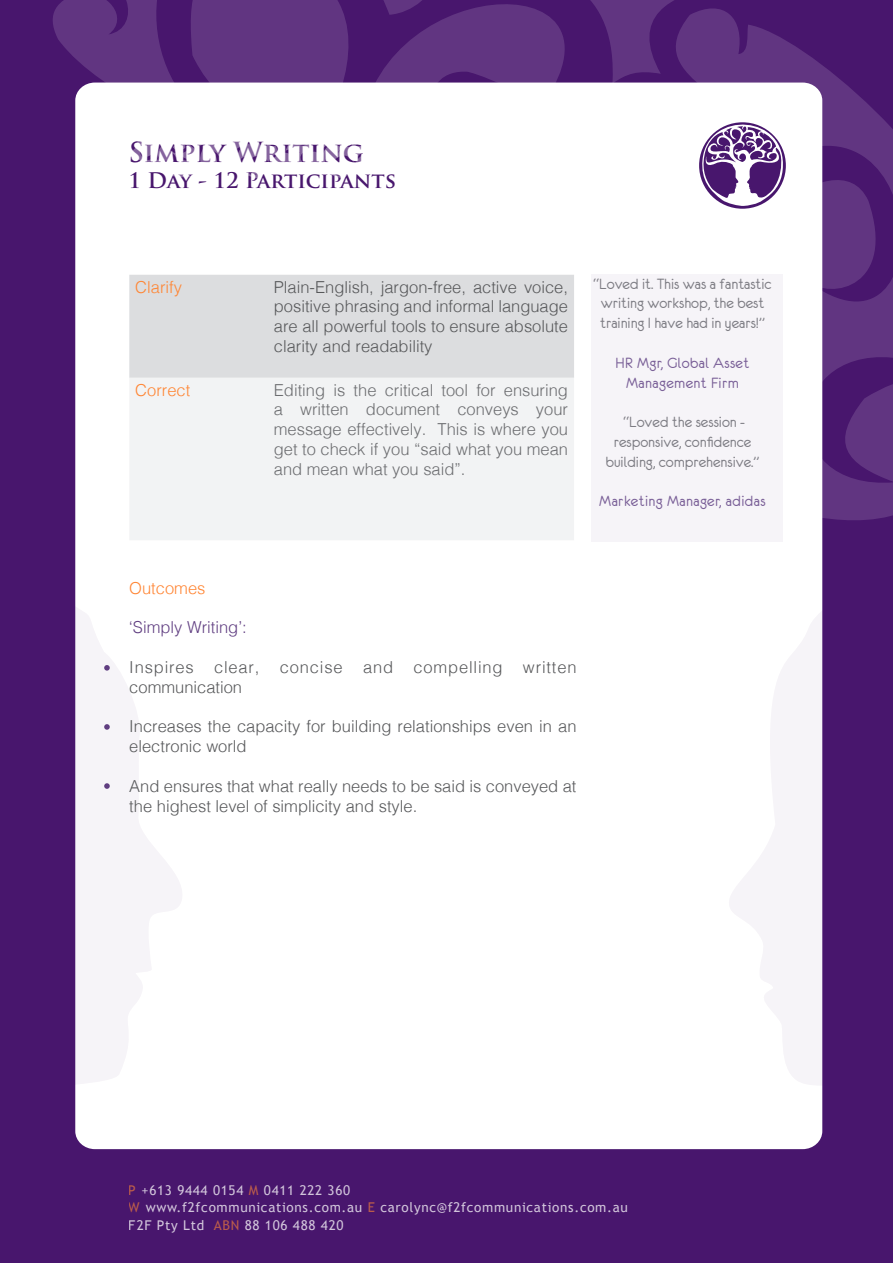
<style>
.page{position:relative;width:893px;height:1263px;background:#48166d}
.page>*{position:absolute;margin:0;border:0;box-sizing:border-box;transform-origin:0 0}
.t1{font:700 27px "Trajan Pro";color:#48166d}
.t2{font:700 21px "Trajan Pro";color:#48166d}
.t3{font:300 16.5px/19.8px "Helvetica";color:#57585a}
.t4{font:300 16.5px/19.8px "Helvetica";color:#6c6d70;text-align:justify}
.t5{font:16.5px/19.8px "Eurofurenceregular";color:#808285;text-align:center}
.t6{font:300 16.5px/19.8px "Helvetica";letter-spacing:.05em;color:#57585a}
.t7{font:16.5px/19.8px "Eurofurenceregular";letter-spacing:.025em;color:#7b6299;text-align:center}
.t8{font:300 16.5px "Helvetica";color:#ff8533}
.t9{font:300 16.5px "Helvetica";color:#603e81}
.t10{font:13.5px/16.2px "Trebuchet MS";letter-spacing:.05em;color:#fff}
.s1{color:#e0733f}
</style>
<div class="page">
<svg style="left:53px;top:0;width:144px;height:98px;fill:#613581"></svg>
<svg style="left:797px;top:47px;width:96px;height:486px;fill:#613581"></svg>
<svg style="left:197px;top:0;width:600px;height:83px;fill:#613581"></svg>
<div style="left:75px;top:83px;width:747px;height:1066px;background:#fff;border-radius:19px"></div>
<svg style="left:729px;top:559px;width:94px;height:582px"></svg>
<svg style="left:75px;top:561px;width:107px;height:580px"></svg>
<svg style="left:699px;top:122px;width:87px;height:87px"></svg>
<div style="left:129px;top:275px;width:445px;height:103px;background:#dcdddf"></div>
<div style="left:130px;top:378px;width:444px;height:162px;background:#f2f3f4"></div>
<div style="left:591px;top:275px;width:191px;height:267px;background:#f6f4f8"></div>
<svg style="left:104px;top:665px;width:6px;height:6px"></svg>
<svg style="left:104px;top:724px;width:6px;height:6px"></svg>
<svg style="left:104px;top:783px;width:6px;height:6px"></svg>
<p class="t1" style="left:128px;top:136px;width:237px">Simply Writing</p>
<p class="t2" style="left:128px;top:167px;width:269px">1 Day - 12 Participants</p>
<p class="t8" style="left:135px;top:273px;width:48px">Clarify</p>
<p class="t3" style="left:274px;top:276px;width:296px;text-align:justify">Plain-English, jargon-free, active voice, positive phrasing and informal language are all powerful tools to ensure absolute clarity and readability</p>
<p class="t8" style="left:135px;top:376px;width:57px">Correct</p>
<p class="t4" style="left:274px;top:379px;width:296px">Editing is the critical tool for ensuring a written document conveys your message effectively. This is where you get to check if you “said what you mean and mean what you said”.</p>
<p class="t5" style="left:593px;top:273px;width:180px">“Loved it. This was a fantastic writing workshop, the best training I have had in years!”</p>
<p class="t7" style="left:616px;top:353px;width:135px">HR Mgr, Global Asset<br>Management Firm</p>
<p class="t5" style="left:606px;top:412px;width:155px">“Loved the session - responsive, confidence building, comprehensive.”</p>
<p class="t7" style="left:599px;top:491px;width:168px">Marketing Manager, adidas</p>
<p class="t8" style="left:129px;top:574px;width:78px">Outcomes</p>
<p class="t9" style="left:129px;top:613px;width:119px">‘Simply Writing’:</p>
<p class="t6" style="left:129px;top:656px;width:449px">Inspires clear, concise and compelling written communication</p>
<p class="t3" style="left:129px;top:715px;width:449px">Increases the capacity for building relationships even in an electronic world</p>
<p class="t3" style="left:129px;top:775px;width:449px">And ensures that what really needs to be said is conveyed at the highest level of simplicity and style.</p>
<p class="t10" style="left:129px;top:1183px;width:500px"><span class="s1">P</span> +613 9444 0154 <span class="s1">M</span> 0411 222 360<br><span class="s1">W</span> www.f2fcommunications.com.au <span class="s1">E</span> carolync@f2fcommunications.com.au</p>
<p class="t10" style="left:129px;top:1217px;width:216px">F2F Pty Ltd <span class="s1">ABN</span> 88 106 488 420</p>
</div>
